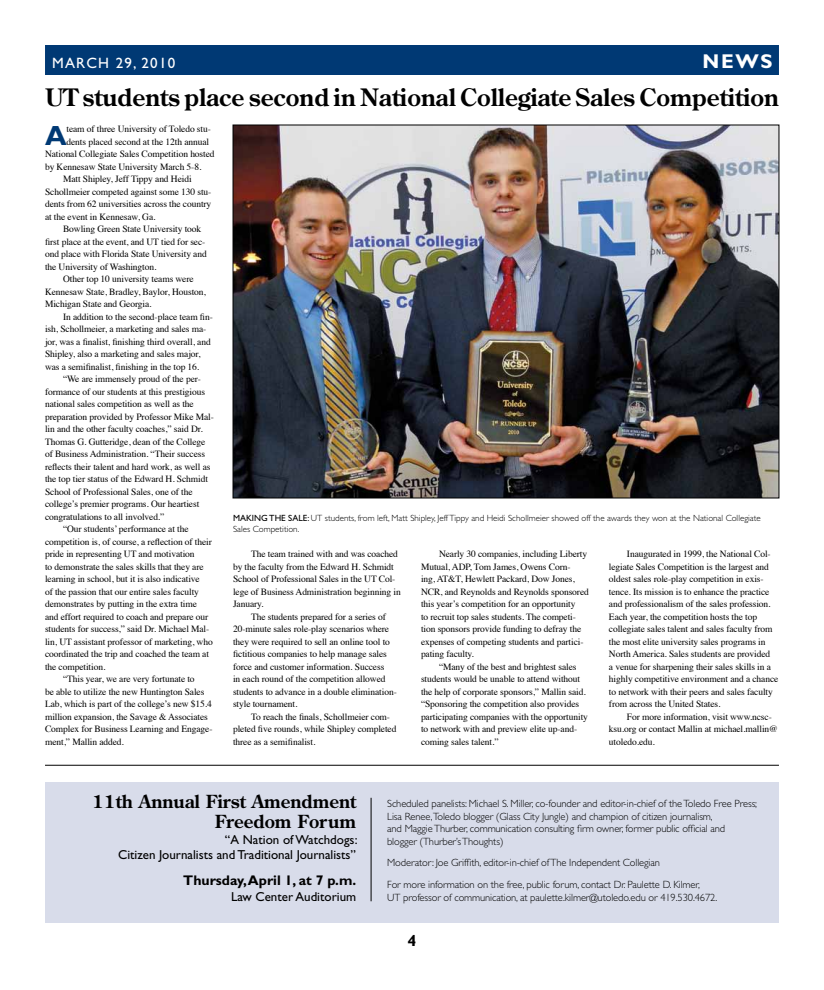
<style>
.page{position:relative;width:824px;height:990px;background:#fff}
.page>*{position:absolute;margin:0;border:0;box-sizing:border-box;transform-origin:0 0}
.t1{font:700 27.8px "Gill Sans Std";color:#003974}
.t2{font:700 24px "Century Old Style";color:#000}
.t3{font:700 20px "Gill Sans Std";color:#fff}
.t4{font:700 18px/20px "Century Old Style";color:#000;text-align:right}
.t5{font:700 16px "Gill Sans Std";color:#000}
.t6{font:15px "Gill Sans Std";letter-spacing:.08em;color:#fff}
.t7{font:700 14px "Gill Sans";color:#000}
.t8{font:13px/15.6px "Gill Sans";color:#000;text-align:right}
.t9{font:300 10.5px/12.6px "Gill Sans";letter-spacing:-.01em;color:#000}
.t10{font:9.5px/12.5px "Times";letter-spacing:-.01em;color:#000}
.t11{font:300 9px/11px "Gill Sans";color:#000}
.s1{font-weight:400}
</style>
<div class="page">
<div style="left:45px;top:45px;width:734px;height:30px;background:#003974"></div>
<div style="left:45px;top:782px;width:733px;height:141px;background:#d8dcea"></div>
<img style="left:235px;top:127px;width:542px;height:369px">
<hr style="left:45px;top:765px;width:734px;height:1px;background:#000">
<hr style="left:370px;top:798px;width:1px;height:103px;background:#000">
<h3 class="t6" style="left:52px;top:54px;width:125px">MARCH 29, 2010</h3>
<h3 class="t3" style="left:702px;top:49px;width:36px">NEWS</h3>
<h2 class="t2" style="left:45px;top:82px;width:735px">UT students place second in National Collegiate Sales Competition</h2>
<h1 class="t1" style="left:45px;top:119px;width:23px">A</h1>
<p class="t10" style="left:66px;top:122px;width:146px">team of three University of Toledo stu-</p>
<p class="t10" style="left:66px;top:134px;width:144px">dents placed second at the 12th annual</p>
<p class="t10" style="left:45px;top:147px;width:171px">National Collegiate Sales Competition hosted</p>
<p class="t10" style="left:45px;top:159px;width:158px">by Kennesaw State University March 5-8.</p>
<p class="t10" style="left:63px;top:172px;width:130px">Matt Shipley, Jeff Tippy and Heidi</p>
<p class="t10" style="left:45px;top:184px;width:168px">Schollmeier competed against some 130 stu-</p>
<p class="t10" style="left:45px;top:197px;width:168px">dents from 62 universities across the country</p>
<p class="t10" style="left:45px;top:209px;width:112px">at the event in Kennesaw, Ga.</p>
<p class="t10" style="left:63px;top:222px;width:140px">Bowling Green State University took</p>
<p class="t10" style="left:45px;top:234px;width:162px">first place at the event, and UT tied for sec-</p>
<p class="t10" style="left:45px;top:247px;width:163px">ond place with Florida State University and</p>
<p class="t10" style="left:45px;top:259px;width:113px">the University of Washington.</p>
<p class="t10" style="left:63px;top:272px;width:132px">Other top 10 university teams were</p>
<p class="t10" style="left:45px;top:284px;width:162px">Kennesaw State, Bradley, Baylor, Houston,</p>
<p class="t10" style="left:45px;top:297px;width:108px">Michigan State and Georgia.</p>
<p class="t10" style="left:63px;top:309px;width:151px">In addition to the second-place team fin-</p>
<p class="t10" style="left:45px;top:322px;width:163px">ish, Schollmeier, a marketing and sales ma-</p>
<p class="t10" style="left:45px;top:334px;width:167px">jor, was a finalist, finishing third overall, and</p>
<p class="t10" style="left:45px;top:347px;width:157px">Shipley, also a marketing and sales major,</p>
<p class="t10" style="left:45px;top:359px;width:156px">was a semifinalist, finishing in the top 16.</p>
<p class="t10" style="left:63px;top:372px;width:139px">“We are immensely proud of the per-</p>
<p class="t10" style="left:45px;top:384px;width:162px">formance of our students at this prestigious</p>
<p class="t10" style="left:45px;top:397px;width:150px">national sales competition as well as the</p>
<p class="t10" style="left:45px;top:409px;width:170px">preparation provided by Professor Mike Mal-</p>
<p class="t10" style="left:45px;top:422px;width:159px">lin and the other faculty coaches,” said Dr.</p>
<p class="t10" style="left:45px;top:434px;width:162px">Thomas G. Gutteridge, dean of the College</p>
<p class="t10" style="left:45px;top:447px;width:161px">of Business Administration. “Their success</p>
<p class="t10" style="left:45px;top:459px;width:167px">reflects their talent and hard work, as well as</p>
<p class="t10" style="left:45px;top:472px;width:164px">the top tier status of the Edward H. Schmidt</p>
<p class="t10" style="left:45px;top:484px;width:149px">School of Professional Sales, one of the</p>
<p class="t10" style="left:45px;top:497px;width:156px">college’s premier programs. Our heartiest</p>
<p class="t10" style="left:45px;top:509px;width:121px">congratulations to all involved.”</p>
<p class="t10" style="left:63px;top:522px;width:127px">“Our students’ performance at the</p>
<p class="t10" style="left:45px;top:534px;width:168px">competition is, of course, a reflection of their</p>
<p class="t10" style="left:45px;top:547px;width:151px">pride in representing UT and motivation</p>
<p class="t10" style="left:45px;top:559px;width:160px">to demonstrate the sales skills that they are</p>
<p class="t10" style="left:45px;top:572px;width:156px">learning in school, but it is also indicative</p>
<p class="t10" style="left:45px;top:584px;width:155px">of the passion that our entire sales faculty</p>
<p class="t10" style="left:45px;top:597px;width:153px">demonstrates by putting in the extra time</p>
<p class="t10" style="left:45px;top:609px;width:165px">and effort required to coach and prepare our</p>
<p class="t10" style="left:45px;top:622px;width:166px">students for success,” said Dr. Michael Mal-</p>
<p class="t10" style="left:45px;top:634px;width:169px">lin, UT assistant professor of marketing, who</p>
<p class="t10" style="left:45px;top:647px;width:165px">coordinated the trip and coached the team at</p>
<p class="t10" style="left:45px;top:659px;width:62px">the competition.</p>
<p class="t10" style="left:63px;top:672px;width:133px">“This year, we are very fortunate to</p>
<p class="t10" style="left:45px;top:684px;width:161px">be able to utilize the new Huntington Sales</p>
<p class="t10" style="left:45px;top:697px;width:168px">Lab, which is part of the college’s new $15.4</p>
<p class="t10" style="left:45px;top:709px;width:164px">million expansion, the Savage &amp; Associates</p>
<p class="t10" style="left:45px;top:722px;width:169px">Complex for Business Learning and Engage-</p>
<p class="t10" style="left:45px;top:734px;width:80px">ment,” Mallin added.</p>
<p class="t11" style="left:233px;top:512px;width:529px"><span class="s1">MAKING THE SALE:</span> UT students, from left, Matt Shipley, Jeff Tippy and Heidi Schollmeier showed off the awards they won at the National Collegiate<br>Sales Competition.</p>
<p class="t10" style="left:421px;top:547px;width:169px;text-indent:18px">Nearly 30 companies, including Liberty Mutual, ADP, Tom James, Owens Corn-<br>ing, AT&amp;T, Hewlett Packard, Dow Jones, NCR, and Reynolds and Reynolds sponsored this year’s competition for an opportunity<br>to recruit top sales students. The competi&shy;tion sponsors provide funding to defray the expenses of competing students and partici&shy;pating faculty.</p>
<p class="t10" style="left:421px;top:659px;width:168px;text-indent:18px">“Many of the best and brightest sales students would be unable to attend without the help of corporate sponsors,” Mallin said. “Sponsoring the competition also provides participating companies with the opportunity to network with and preview elite up-and&shy;coming sales talent.”</p>
<p class="t10" style="left:609px;top:547px;width:171px;text-indent:18px">Inaugurated in 1999, the National Col&shy;legiate Sales Competition is the largest and oldest sales role-play competition in exis&shy;tence. Its mission is to enhance the practice and professionalism of the sales profession.<br>Each year, the competition hosts the top collegiate sales talent and sales faculty from the most elite university sales programs in North America. Sales students are provided<br>a venue for sharpening their sales skills in a highly competitive environment and a chance to network with their peers and sales faculty from across the United States.</p>
<p class="t10" style="left:609px;top:709px;width:170px;text-indent:18px">For more information, visit www.ncsc&shy;ksu.org or contact Mallin at michael.mallin@ utoledo.edu.</p>
<p class="t10" style="left:251px;top:547px;width:148px">The team trained with and was coached</p>
<p class="t10" style="left:233px;top:559px;width:162px">by the faculty from the Edward H. Schmidt</p>
<p class="t10" style="left:233px;top:572px;width:164px">School of Professional Sales in the UT Col-</p>
<p class="t10" style="left:233px;top:584px;width:169px">lege of Business Administration beginning in</p>
<p class="t10" style="left:233px;top:597px;width:32px">January.</p>
<p class="t10" style="left:251px;top:609px;width:136px">The students prepared for a series of</p>
<p class="t10" style="left:233px;top:622px;width:158px">20-minute sales role-play scenarios where</p>
<p class="t10" style="left:233px;top:634px;width:158px">they were required to sell an online tool to</p>
<p class="t10" style="left:233px;top:647px;width:155px">fictitious companies to help manage sales</p>
<p class="t10" style="left:233px;top:659px;width:153px">force and customer information. Success</p>
<p class="t10" style="left:233px;top:672px;width:154px">in each round of the competition allowed</p>
<p class="t10" style="left:233px;top:684px;width:165px">students to advance in a double elimination-</p>
<p class="t10" style="left:233px;top:697px;width:66px">style tournament.</p>
<p class="t10" style="left:251px;top:709px;width:140px">To reach the finals, Schollmeier com-</p>
<p class="t10" style="left:233px;top:722px;width:165px">pleted five rounds, while Shipley completed</p>
<p class="t10" style="left:233px;top:734px;width:84px">three as a semifinalist.</p>
<h3 class="t4" style="left:92px;top:791px;width:265px">11th Annual First Amendment<br>Freedom Forum</h3>
<h3 class="t8" style="left:118px;top:832px;width:241px">“A Nation of Watchdogs:<br>Citizen Journalists and Traditional Journalists”</h3>
<h3 class="t7" style="left:183px;top:872px;width:174px">Thursday, April 1, at 7 p.m.</h3>
<h3 class="t8" style="left:231px;top:889px;width:127px">Law Center Auditorium</h3>
<p class="t9" style="left:387px;top:797px;width:371px">Scheduled panelists: Michael S. Miller, co-founder and editor-in-chief of the Toledo Free Press; Lisa Renee,Toledo blogger (Glass City Jungle) and champion of citizen journalism,<br>and Maggie Thurber, communication consulting firm owner, former public official and blogger (Thurber’s Thoughts)</p>
<p class="t9" style="left:387px;top:852px;width:314px;line-height:21.6px">Moderator: Joe Griffith, editor-in-chief of The Independent Collegian<br>For more information on the free, public forum, contact Dr. Paulette D. Kilmer,</p>
<p class="t9" style="left:387px;top:891px;width:331px">UT professor of communication, at paulette.kilmer@utoledo.edu or 419.530.4672.</p>
<h3 class="t5" style="left:407px;top:931px;width:10px">4</h3>
</div>
